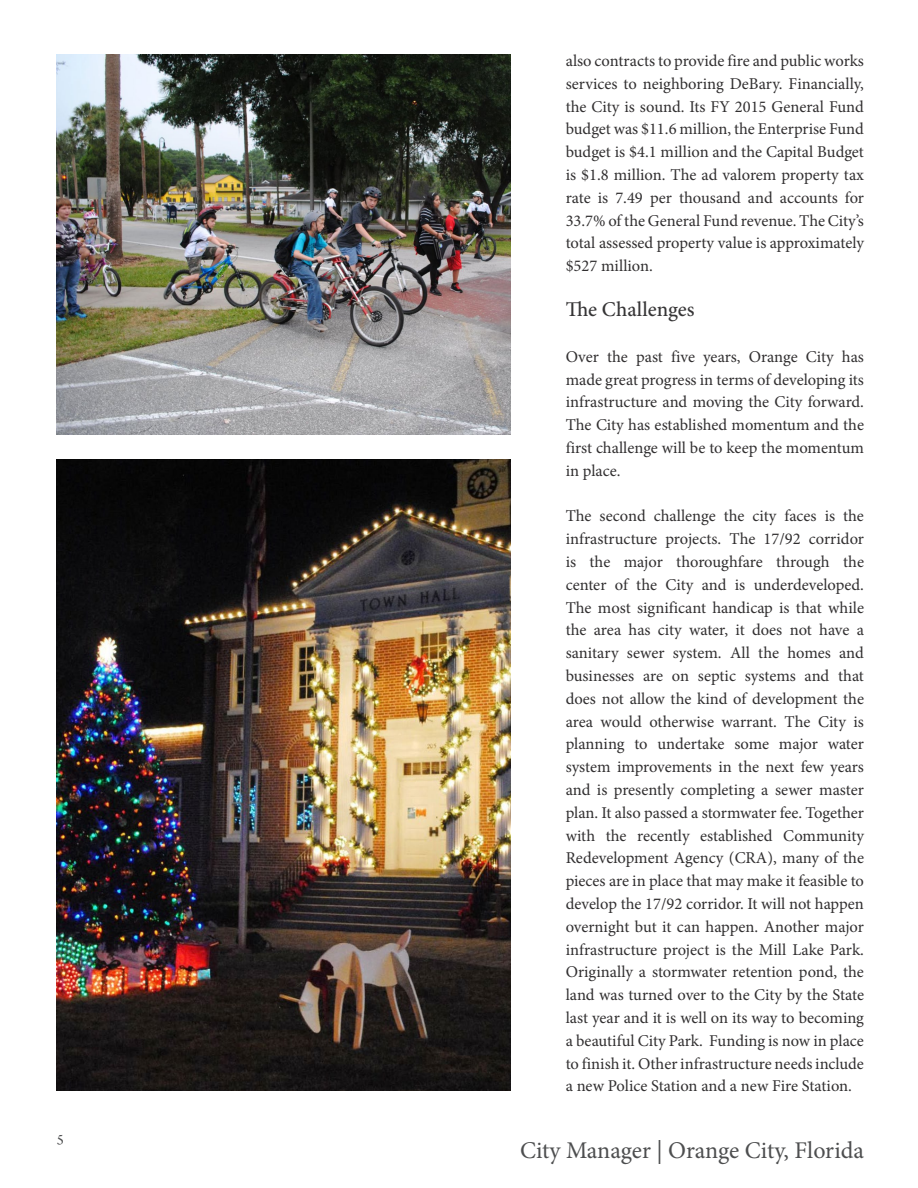
<style>
.page{position:relative;width:918px;height:1188px;background:#fff}
.page>*{position:absolute;margin:0;border:0;box-sizing:border-box;transform-origin:0 0}
.t1{font:24px "Minion Pro";color:#4d4e4f}
.Titles{font:500 21px "Minion Pro";color:#363536}
.main_pragraph{font:16.5px/22.8px "Minion Pro";color:#312f30;text-align:justify}
.t2{font:15px "Arno Pro";color:#4d4e4f}
</style>
<div class="page">
<img style="left:57px;top:54px;width:454px;height:381px">
<img style="left:57px;top:459px;width:454px;height:632px">
<p class="t2" style="left:57px;top:1131px;width:9px">5</p>
<p class="main_pragraph" style="left:566px;top:49px;width:300px">also contracts to provide fire and public works services to neighboring DeBary. Financially, the City is sound. Its FY 2015 General Fund budget was $11.6 million, the Enterprise Fund budget is $4.1 million and the Capital Budget is $1.8 million. The ad valorem property tax rate is 7.49 per thousand and accounts for 33.7% of the General Fund revenue. The City’s total assessed property value is approximately $527 million.</p>
<p class="Titles" style="left:566px;top:295px;width:130px">The Challenges</p>
<p class="main_pragraph" style="left:566px;top:345px;width:300px">Over the past five years, Orange City has made great progress in terms of developing its infrastructure and moving the City forward.<br>The City has established momentum and the first challenge will be to keep the momentum in place.</p>
<p class="main_pragraph" style="left:566px;top:505px;width:300px">The second challenge the city faces is the infrastructure projects. The 17/92 corridor is the major thoroughfare through the center of the City and is underdeveloped.<br>The most significant handicap is that while the area has city water, it does not have a sanitary sewer system. All the homes and businesses are on septic systems and that does not allow the kind of development the area would otherwise warrant. The City is planning to undertake some major water system improvements in the next few years and is presently completing a sewer master plan. It also passed a stormwater fee. Together with the recently established Community Redevelopment Agency (CRA), many of the pieces are in place that may make it feasible to develop the 17/92 corridor. It will not happen overnight but it can happen. Another major infrastructure project is the Mill Lake Park.<br>Originally a stormwater retention pond, the land was turned over to the City by the State last year and it is well on its way to becoming a beautiful City Park. Funding is now in place to finish it. Other infrastructure needs include a new Police Station and a new Fire Station.</p>
<h1 class="t1" style="left:520px;top:1134px;width:346px">City Manager | Orange City, Florida</h1>
</div>
